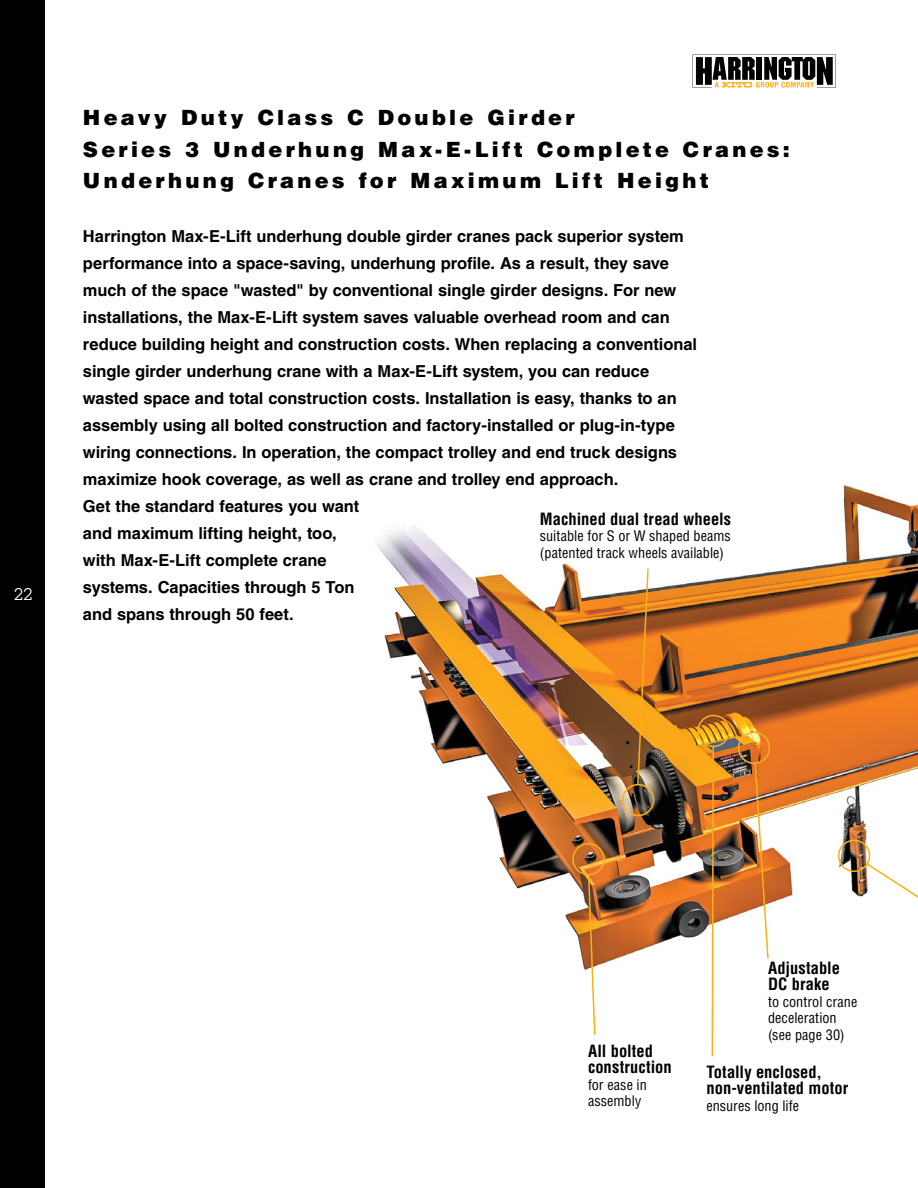
<style>
.page{position:relative;width:918px;height:1188px;background:#fff}
.page>*{position:absolute;margin:0;border:0;box-sizing:border-box;transform-origin:0 0}
.t1{font:900 21px/31.5px "Helvetica";letter-spacing:.155em;color:#000}
.t2{font:700 16.5px/27px "Helvetica";letter-spacing:-.005em;color:#000}
.t3{font:700 condensed 16.5px/16.5px "Helvetica";color:#000}
.t4{font:16.5px "Lubalin Graph";color:#fff}
.t5{font:condensed 14.25px/16.5px "Helvetica";color:#000}
</style>
<div class="page">
<img style="left:376px;top:485px;width:542px;height:485px">
<svg style="left:754px;top:762px;width:16px;height:198px"></svg>
<div style="left:738px;top:732px;width:32px;height:32px;border:2px solid #fcaf17;border-radius:50%"></div>
<svg style="left:711px;top:747px;width:4px;height:310px"></svg>
<div style="left:697px;top:715px;width:33px;height:32px;border:2px solid #fcaf17;border-radius:50%"></div>
<svg style="left:636px;top:567px;width:14px;height:219px;background:#cc893a"></svg>
<div style="left:622px;top:784px;width:32px;height:32px;border:2px solid #fcaf17;border-radius:50%"></div>
<svg style="left:865px;top:862px;width:53px;height:108px"></svg>
<div style="left:838px;top:840px;width:32px;height:32px;border:2px solid #fcaf17;border-radius:50%"></div>
<svg style="left:587px;top:873px;width:9px;height:162px"></svg>
<div style="left:572px;top:843px;width:33px;height:32px;border:2px solid #fcaf17;border-radius:50%"></div>
<svg style="left:693px;top:55px;width:143px;height:33px"></svg>
<div style="left:0;top:0;width:45px;height:1188px;background:#000"></div>
<p class="t4" style="left:14px;top:584px;width:21px">22</p>
<p class="t1" style="left:83px;top:101px;width:708px">Heavy Duty Class C Double Girder<br>Series 3 Underhung Max-E-Lift Complete Cranes:<br>Underhung Cranes for Maximum Lift Height</p>
<p class="t2" style="left:83px;top:222px;width:616px">Harrington Max-E-Lift underhung double girder cranes pack superior system performance into a space-saving, underhung profile. As a result, they save much of the space "wasted" by conventional single girder designs. For new installations, the Max-E-Lift system saves valuable overhead room and can reduce building height and construction costs. When replacing a conventional single girder underhung crane with a Max-E-Lift system, you can reduce wasted space and total construction costs. Installation is easy, thanks to an assembly using all bolted construction and factory-installed or plug-in-type wiring connections. In operation, the compact trolley and end truck designs maximize hook coverage, as well as crane and trolley end approach.<br>Get the standard features you want<br>and maximum lifting height, too,<br>with Max-E-Lift complete crane<br>systems. Capacities through 5 Ton<br>and spans through 50 feet.</p>
<p class="t3" style="left:540px;top:510px;width:193px">Machined dual tread wheels</p>
<p class="t5" style="left:540px;top:528px;width:192px">suitable for S or W shaped beams (patented track wheels available)</p>
<p class="t3" style="left:588px;top:1042px;width:85px">All bolted construction</p>
<p class="t5" style="left:588px;top:1076px;width:60px">for ease in assembly</p>
<p class="t3" style="left:768px;top:960px;width:73px">Adjustable<br>DC brake</p>
<p class="t5" style="left:768px;top:993px;width:91px">to control crane deceleration (see page 30)</p>
<p class="t3" style="left:706px;top:1064px;width:143px">Totally enclosed, non-ventilated motor</p>
<p class="t5" style="left:706px;top:1097px;width:94px">ensures long life</p>
</div>
